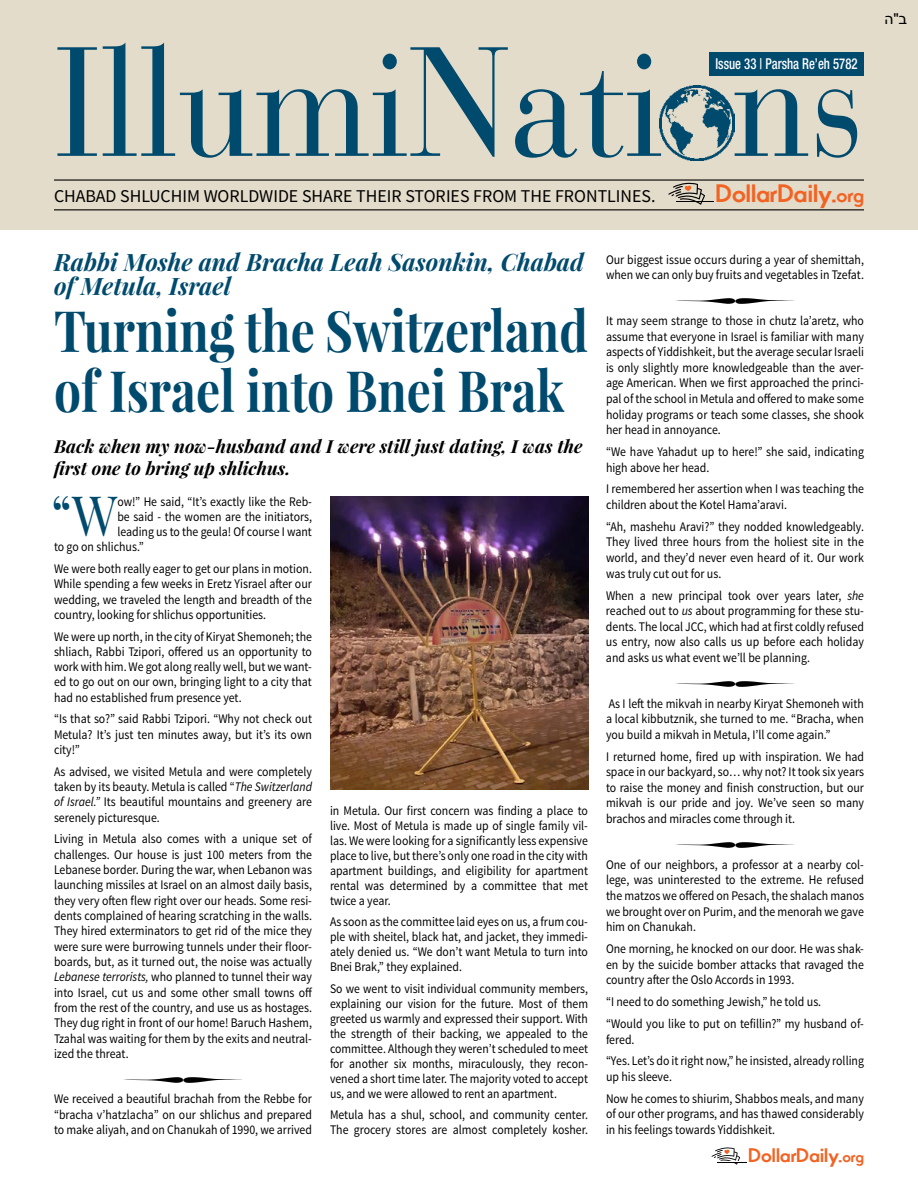
<style>
.page{position:relative;width:918px;height:1188px;background:#fff}
.page>*{position:absolute;margin:0;border:0;box-sizing:border-box;transform-origin:0 0}
.t1{font:154.2px "Bauer Bodoni Std";color:#004a6e;scale:.9 1}
.t2{font:700 57px/60px "Playfair Display";color:#004a6e;scale:.84 1}
.t3{font:55.5px "Playfair Display";color:#004a6e;scale:.9 1}
.t4{font:italic 700 24px/24px "Playfair Display";color:#004a6e}
.t5{font:700 24px "Movement";letter-spacing:-.005em;color:#f26323}
.t6{font:700 18.6px "Movement";letter-spacing:-.005em;color:#f26323}
.Intro{font:italic 700 18px/21.6px "Playfair Display";color:#000}
.t7{font:18px "Source Sans Pro";color:#000}
.t8{font:500 condensed 15px "Helvetica Neue LT Std";color:#fff;scale:.85 1}
.t9{font:15px "Arial";color:#000}
.t10{font:13.2px/15.6px "Source Sans Pro";color:#000;text-align:justify;scale:.9 1}
.t11{font:13.2px/15px "Source Sans Pro";color:#000;text-align:justify;scale:.89 1}
.s1{color:#e4dcca}
.s2{font-size:19.05px}
.s3{font-style:italic}
.s4{font-size:14.85px}
</style>
<div class="page">
<div style="left:0;top:0;width:918px;height:230px;background:#e4dcca"></div>
<hr style="left:54px;top:179px;width:810px;height:2px;background:#000">
<hr style="left:54px;top:209px;width:810px;height:1px;background:#000">
<div style="left:709px;top:52px;width:155px;height:24px;background:#004a6e"></div>
<svg style="left:668px;top:183px;width:37px;height:22px"></svg>
<hr style="left:676px;top:201px;width:37px;height:1px;background:#000">
<img style="left:660px;top:85px;width:75px;height:76px">
<svg style="left:712px;top:1147px;width:28px;height:18px"></svg>
<hr style="left:717px;top:1161px;width:30px;height:1px;background:#fff">
<hr style="left:717px;top:1162px;width:30px;height:1px;background:#000">
<img style="left:330px;top:496px;width:258px;height:294px">
<p class="t1" style="left:54px;top:11px;width:902px">IllumiNati<span class="s1">o</span>ns</p>
<p class="t7" style="left:54px;top:185px;width:603px">CHABAD SHLUCHIM WORLDWIDE SHARE THEIR STORIES FROM THE FRONTLINES.</p>
<p class="t8" style="left:715px;top:55px;width:169px">Issue 33 | Parsha Re’eh 5782</p>
<p class="t5" style="left:716px;top:178px;width:150px">DollarDaily.<span class="s2">org</span></p>
<p class="t4" style="left:54px;top:249px;width:532px">Rabbi Moshe and Bracha Leah Sasonkin, Chabad of Metula, Israel</p>
<p class="t2" style="left:54px;top:300px;width:637px">Turning the Switzerland of Israel into Bnei Brak</p>
<p class="Intro" style="left:54px;top:435px;width:530px">Back when my now-husband and I were still just dating, I was the first one to bring up shlichus.</p>
<p class="t3" style="left:51px;top:480px;width:75px">“W</p>
<p class="t10" style="left:117px;top:494px;width:218px">ow!” He said, “It’s exactly like the Reb-</p>
<p class="t10" style="left:117px;top:509px;width:218px">be said - the women are the initiators,</p>
<p class="t10" style="left:117px;top:524px;width:218px">leading us to the geula! Of course I want</p>
<p class="t10" style="left:54px;top:539px;width:101px">to go on shlichus.”</p>
<p class="t10" style="left:54px;top:561px;width:288px">We were both really eager to get our plans in motion.<br>While spending a few weeks in Eretz Yisrael after our wedding, we traveled the length and breadth of the country, looking for shlichus opportunities.</p>
<p class="t10" style="left:54px;top:629px;width:288px">We were up north, in the city of Kiryat Shemoneh; the shliach, Rabbi Tzipori, offered us an opportunity to work with him. We got along really well, but we want&shy;ed to go out on our own, bringing light to a city that had no established frum presence yet.</p>
<p class="t10" style="left:54px;top:712px;width:288px">“Is that so?” said Rabbi Tzipori. “Why not check out Metula? It’s just ten minutes away, but it’s its own city!”</p>
<p class="t10" style="left:54px;top:764px;width:288px">As advised, we visited Metula and were completely taken by its beauty. Metula is called “<span class="s3">The Switzerland of Israel.”</span> Its beautiful mountains and greenery are serenely picturesque.</p>
<p class="t10" style="left:54px;top:832px;width:289px">Living in Metula also comes with a unique set of challenges. Our house is just 100 meters from the Lebanese border. During the war, when Lebanon was launching missiles at Israel on an almost daily basis, they very often flew right over our heads. Some resi&shy;dents complained of hearing scratching in the walls.<br>They hired exterminators to get rid of the mice they were sure were burrowing tunnels under their floor&shy;boards, but, as it turned out, the noise was actually <span class="s3">Lebanese terrorists,</span> who planned to tunnel their way into Israel, cut us and some other small towns off from the rest of the country, and use us as hostages.<br>They dug right in front of our home! Baruch Hashem, Tzahal was waiting for them by the exits and neutral&shy;ized the threat.</p>
<p class="t10" style="left:54px;top:1092px;width:288px">We received a beautiful brachah from the Rebbe for “bracha v’hatzlacha” on our shlichus and prepared to make aliyah, and on Chanukah of 1990, we arrived</p>
<p class="t10" style="left:330px;top:803px;width:288px;line-height:15px">in Metula. Our first concern was finding a place to live. Most of Metula is made up of single family vil&shy;las. We were looking for a significantly less expensive place to live, but there’s only one road in the city with apartment buildings, and eligibility for apartment rental was determined by a committee that met twice a year.</p>
<p class="t10" style="left:330px;top:915px;width:288px;line-height:15px">As soon as the committee laid eyes on us, a frum cou&shy;ple with sheitel, black hat, and jacket, they immedi&shy;ately denied us. “We don’t want Metula to turn into Bnei Brak,” they explained.</p>
<p class="t11" style="left:330px;top:981px;width:291px">So we went to visit individual community members, explaining our vision for the future. Most of them greeted us warmly and expressed their support. With the strength of their backing, we appealed to the committee. Although they weren’t scheduled to meet for another six months, miraculously, they recon&shy;vened a short time later. The majority voted to accept us, and we were allowed to rent an apartment.</p>
<p class="t10" style="left:330px;top:1107px;width:288px;line-height:15px">Metula has a shul, school, and community center.<br>The grocery stores are almost completely kosher.</p>
<p class="t10" style="left:606px;top:252px;width:288px">Our biggest issue occurs during a year of shemittah, when we can only buy fruits and vegetables in Tzefat.</p>
<p class="t10" style="left:606px;top:313px;width:288px">It may seem strange to those in chutz la’aretz, who assume that everyone in Israel is familiar with many aspects of Yiddishkeit, but the average secular Israeli</p>
<p class="t10" style="left:606px;top:360px;width:288px">is only slightly more knowledgeable than the aver&shy;age American. When we first approached the princi&shy;pal of the school in Metula and offered to make some holiday programs or teach some classes, she shook her head in annoyance.</p>
<p class="t10" style="left:606px;top:444px;width:288px">“We have Yahadut up to here!” she said, indicating high above her head.</p>
<p class="t10" style="left:606px;top:482px;width:288px">I remembered her assertion when I was teaching the children about the Kotel Hama’aravi.</p>
<p class="t10" style="left:606px;top:519px;width:288px">“Ah, mashehu Aravi?” they nodded knowledgeably.<br>They lived three hours from the holiest site in the world, and they’d never even heard of it. Our work was truly cut out for us.</p>
<p class="t10" style="left:606px;top:588px;width:288px">When a new principal took over years later, <span class="s3">she </span>reached out to <span class="s3">us</span> about programming for these stu&shy;dents. The local JCC, which had at first coldly refused us entry, now also calls us up before each holiday and asks us what event we’ll be planning.</p>
<p class="t10" style="left:606px;top:696px;width:288px">As I left the mikvah in nearby Kiryat Shemoneh with a local kibbutznik, she turned to me. “Bracha, when you build a mikvah in Metula, I’ll come again.”</p>
<p class="t10" style="left:606px;top:749px;width:288px">I returned home, fired up with inspiration. We had space in our backyard, so… why not? It took six years to raise the money and finish construction, but our mikvah is our pride and joy. We’ve seen so many brachos and miracles come through it.</p>
<p class="t10" style="left:606px;top:857px;width:288px">One of our neighbors, a professor at a nearby col-</p>
<p class="t10" style="left:606px;top:872px;width:288px">lege, was uninterested to the extreme. He refused the matzos we offered on Pesach, the shalach manos we brought over on Purim, and the menorah we gave him on Chanukah.</p>
<p class="t10" style="left:606px;top:941px;width:288px">One morning, he knocked on our door. He was shak&shy;en by the suicide bomber attacks that ravaged the country after the Oslo Accords in 1993.</p>
<p class="t10" style="left:606px;top:994px;width:241px">“I need to do something Jewish,” he told us.</p>
<p class="t10" style="left:606px;top:1016px;width:288px">“Would you like to put on tefillin?” my husband of&shy;fered.</p>
<p class="t10" style="left:606px;top:1053px;width:288px">“Yes. Let’s do it right now,” he insisted, already rolling up his sleeve.</p>
<p class="t10" style="left:606px;top:1091px;width:288px">Now he comes to shiurim, Shabbos meals, and many of our other programs, and has thawed considerably in his feelings towards Yiddishkeit.</p>
<p class="t6" style="left:749px;top:1144px;width:117px">DollarDaily.<span class="s4">org</span></p>
<p class="t9" style="left:884px;top:9px;width:24px">ה ב"</p>
</div>
